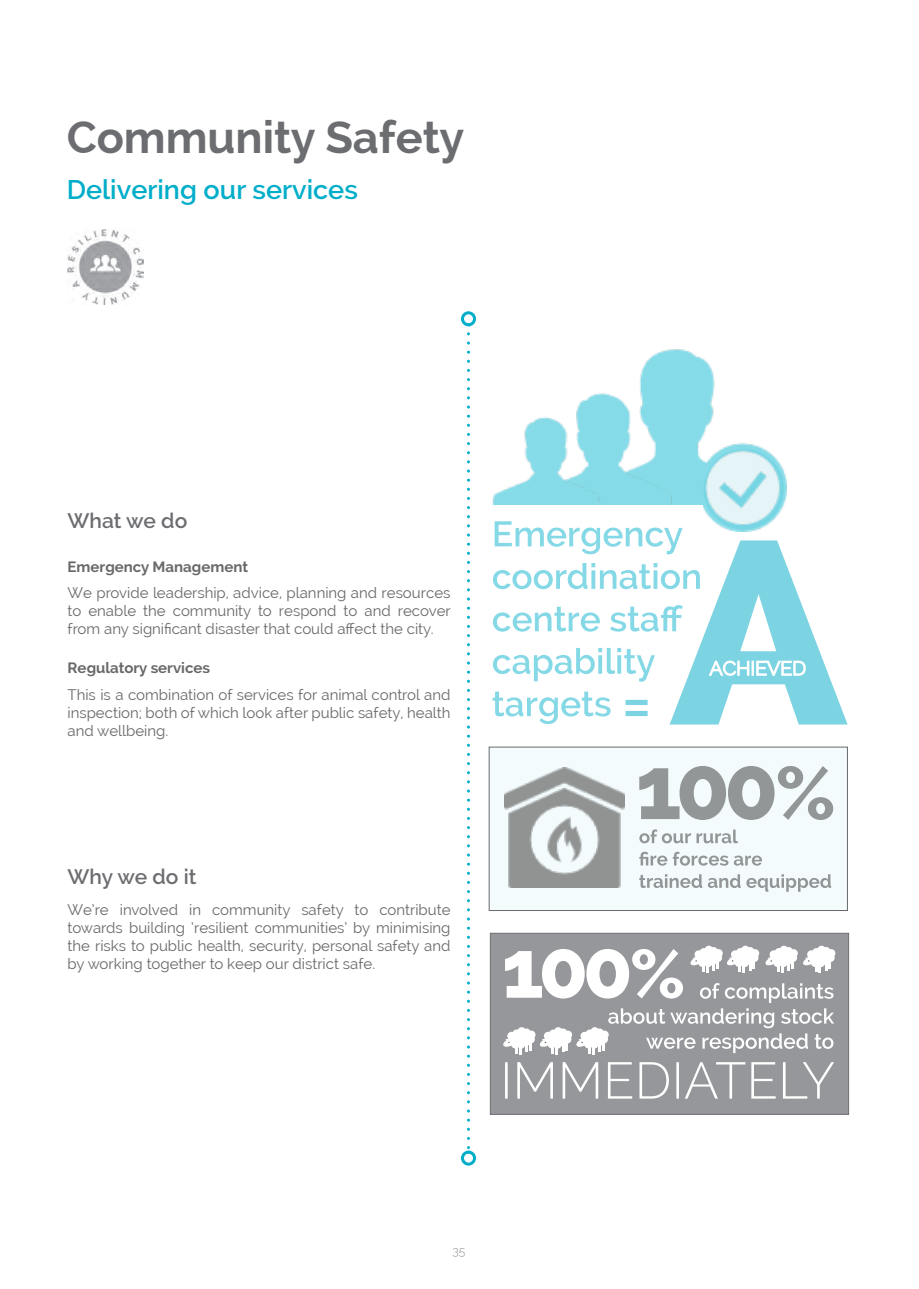
<style>
.page{position:relative;width:919px;height:1289px;background:#fff}
.page>*{position:absolute;margin:0;border:0;box-sizing:border-box;transform-origin:0 0}
.t1{font:700 45px "Raleway";color:#6c6d70}
.AR_subheading_BLUE{font:600 27px "Raleway";color:#00aeca}
.Sub_Heading_2{font:600 21px "Raleway";color:#6c6d70}
.AR_Body_text{font:15px/18px "Raleway";color:#69696c;text-align:justify}
.AR_in_body_highlight{font:700 15px "Raleway";color:#69696c}
.t2{font:300 12px "Raleway";color:#8b8d90}
</style>
<div class="page">
<img style="left:68px;top:229px;width:75px;height:76px">
<svg style="left:467px;top:334px;width:3px;height:815px"></svg>
<div style="left:461px;top:311px;width:15px;height:15px;border:3px solid #00aeca;border-radius:50%"></div>
<div style="left:461px;top:1150px;width:15px;height:15px;border:3px solid #00aeca;border-radius:50%"></div>
<div style="left:489px;top:747px;width:358px;height:163px;background:#f3fbfc"></div>
<div style="left:489px;top:747px;width:358px;height:163px;border:1px solid #69696c"></div>
<svg style="left:639px;top:874px;width:192px;height:17px"></svg>
<svg style="left:639px;top:851px;width:123px;height:14px"></svg>
<svg style="left:639px;top:829px;width:98px;height:14px"></svg>
<svg style="left:639px;top:766px;width:194px;height:54px"></svg>
<img style="left:504px;top:767px;width:120px;height:120px">
<svg style="left:492px;top:523px;width:356px;height:202px"></svg>
<img style="left:603px;top:349px;width:183px;height:183px">
<img style="left:525px;top:372px;width:156px;height:156px">
<img style="left:492px;top:400px;width:115px;height:123px">
<div style="left:489px;top:505px;width:214px;height:6px;background:#fff"></div>
<div style="left:490px;top:933px;width:358px;height:181px;background:#95979a;border:1px solid #6d6e71"></div>
<svg style="left:505px;top:949px;width:178px;height:49px"></svg>
<svg style="left:505px;top:1062px;width:329px;height:36px"></svg>
<svg style="left:700px;top:983px;width:133px;height:19px"></svg>
<svg style="left:507px;top:1031px;width:8px;height:9px"></svg>
<div style="left:512px;top:1029px;width:8px;height:8px;background:#fff;border-radius:50%"></div>
<div style="left:517px;top:1027px;width:9px;height:8px;background:#fff;border-radius:50%"></div>
<div style="left:522px;top:1028px;width:8px;height:8px;background:#fff;border-radius:50%"></div>
<div style="left:527px;top:1030px;width:8px;height:8px;background:#fff;border-radius:50%"></div>
<div style="left:526px;top:1035px;width:9px;height:8px;background:#fff;border-radius:50%"></div>
<div style="left:507px;top:1036px;width:9px;height:8px;background:#fff;border-radius:50%"></div>
<div style="left:512px;top:1032px;width:18px;height:11px;background:#fff;border-radius:50%"></div>
<svg style="left:503px;top:1037px;width:28px;height:17px"></svg>
<div style="left:694px;top:950px;width:8px;height:8px;background:#fff;border-radius:50%"></div>
<div style="left:699px;top:948px;width:9px;height:8px;background:#fff;border-radius:50%"></div>
<svg style="left:704px;top:945px;width:9px;height:9px"></svg>
<div style="left:709px;top:947px;width:8px;height:8px;background:#fff;border-radius:50%"></div>
<div style="left:714px;top:949px;width:8px;height:8px;background:#fff;border-radius:50%"></div>
<div style="left:713px;top:953px;width:9px;height:9px;background:#fff;border-radius:50%"></div>
<div style="left:699px;top:951px;width:18px;height:11px;background:#fff;border-radius:50%"></div>
<svg style="left:690px;top:955px;width:28px;height:17px"></svg>
<div style="left:731px;top:950px;width:8px;height:8px;background:#fff;border-radius:50%"></div>
<div style="left:736px;top:948px;width:8px;height:8px;background:#fff;border-radius:50%"></div>
<div style="left:741px;top:945px;width:8px;height:9px;background:#fff;border-radius:50%"></div>
<div style="left:745px;top:947px;width:9px;height:8px;background:#fff;border-radius:50%"></div>
<div style="left:750px;top:949px;width:9px;height:8px;background:#fff;border-radius:50%"></div>
<div style="left:750px;top:953px;width:8px;height:9px;background:#fff;border-radius:50%"></div>
<div style="left:736px;top:951px;width:17px;height:11px;background:#fff;border-radius:50%"></div>
<svg style="left:727px;top:955px;width:28px;height:17px"></svg>
<div style="left:769px;top:950px;width:8px;height:8px;background:#fff;border-radius:50%"></div>
<div style="left:774px;top:948px;width:9px;height:8px;background:#fff;border-radius:50%"></div>
<svg style="left:779px;top:945px;width:9px;height:9px"></svg>
<div style="left:784px;top:947px;width:8px;height:8px;background:#fff;border-radius:50%"></div>
<div style="left:789px;top:949px;width:8px;height:8px;background:#fff;border-radius:50%"></div>
<div style="left:788px;top:953px;width:9px;height:9px;background:#fff;border-radius:50%"></div>
<div style="left:774px;top:951px;width:18px;height:11px;background:#fff;border-radius:50%"></div>
<svg style="left:765px;top:955px;width:28px;height:17px"></svg>
<div style="left:544px;top:1031px;width:8px;height:9px;background:#fff;border-radius:50%"></div>
<div style="left:549px;top:1029px;width:8px;height:8px;background:#fff;border-radius:50%"></div>
<div style="left:554px;top:1027px;width:8px;height:8px;background:#fff;border-radius:50%"></div>
<div style="left:559px;top:1028px;width:8px;height:8px;background:#fff;border-radius:50%"></div>
<div style="left:563px;top:1030px;width:9px;height:8px;background:#fff;border-radius:50%"></div>
<div style="left:563px;top:1035px;width:8px;height:8px;background:#fff;border-radius:50%"></div>
<div style="left:549px;top:1032px;width:17px;height:11px;background:#fff;border-radius:50%"></div>
<svg style="left:539px;top:1037px;width:29px;height:17px"></svg>
<svg style="left:576px;top:1008px;width:258px;height:46px"></svg>
<div style="left:807px;top:950px;width:8px;height:8px;background:#fff;border-radius:50%"></div>
<div style="left:812px;top:948px;width:8px;height:8px;background:#fff;border-radius:50%"></div>
<svg style="left:817px;top:945px;width:8px;height:9px"></svg>
<div style="left:822px;top:947px;width:8px;height:8px;background:#fff;border-radius:50%"></div>
<div style="left:826px;top:949px;width:9px;height:8px;background:#fff;border-radius:50%"></div>
<div style="left:826px;top:953px;width:8px;height:9px;background:#fff;border-radius:50%"></div>
<div style="left:812px;top:951px;width:17px;height:11px;background:#fff;border-radius:50%"></div>
<svg style="left:803px;top:955px;width:28px;height:17px"></svg>
<p class="t1" style="left:67px;top:111px;width:399px">Community Safety</p>
<p class="AR_subheading_BLUE" style="left:67px;top:174px;width:292px">Delivering our services</p>
<p class="Sub_Heading_2" style="left:68px;top:508px;width:121px">What we do</p>
<p class="AR_in_body_highlight" style="left:68px;top:557px;width:182px">Emergency Management</p>
<p class="AR_Body_text" style="left:68px;top:583px;width:385px">We provide leadership, advice, planning and resources to enable the community to respond to and recover from any significant disaster that could affect the city.</p>
<p class="AR_in_body_highlight" style="left:68px;top:659px;width:144px">Regulatory services</p>
<p class="AR_Body_text" style="left:68px;top:685px;width:384px">This is a combination of services for animal control and inspection; both of which look after public safety, health and wellbeing.</p>
<p class="Sub_Heading_2" style="left:68px;top:864px;width:130px">Why we do it</p>
<p class="AR_Body_text" style="left:68px;top:900px;width:384px">We’re involved in community safety to contribute towards building ‘resilient communities’ by minimising the risks to public health, security, personal safety and by working together to keep our district safe.</p>
<p class="t2" style="left:452px;top:1243px;width:14px">35</p>
</div>
